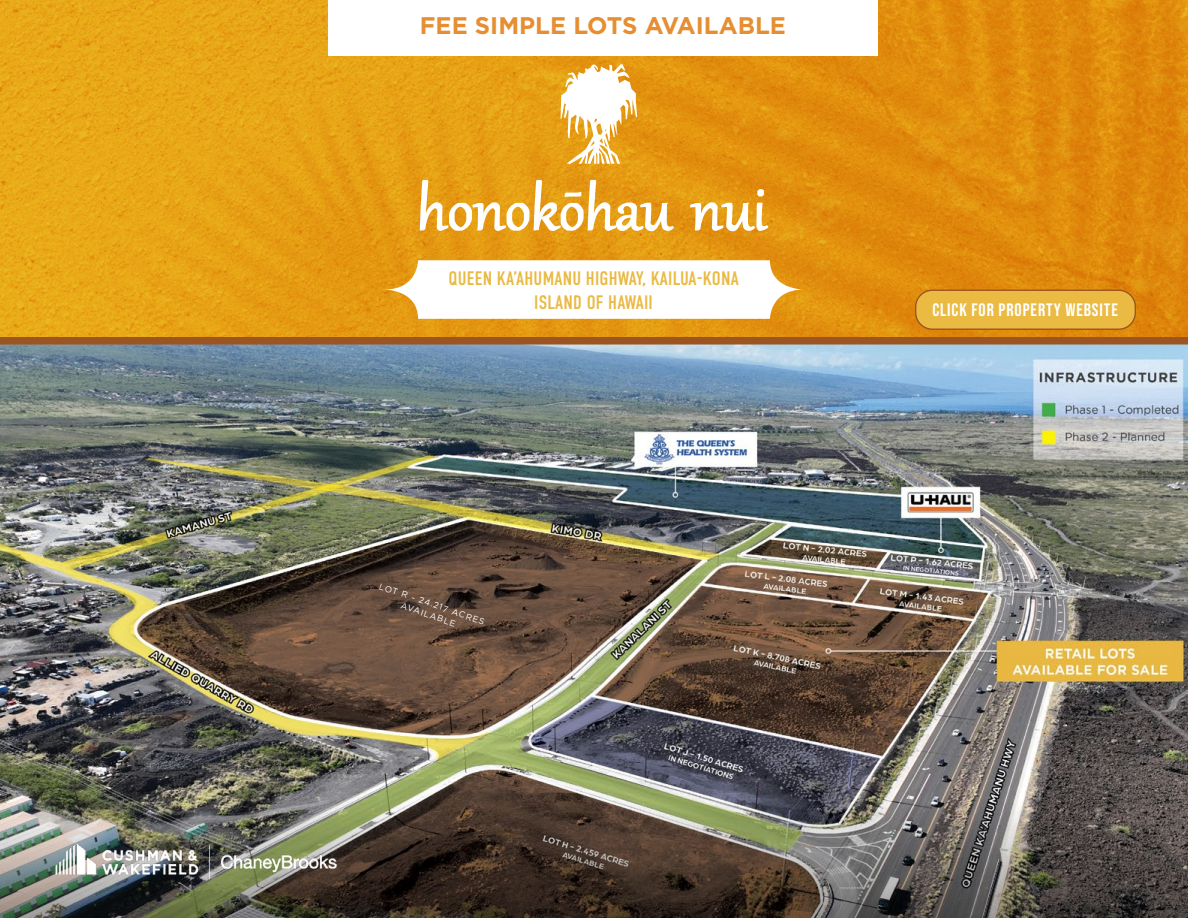
<style>
.page{position:relative;width:1188px;height:918px;background:#fff}
.page>*{position:absolute;margin:0;border:0;box-sizing:border-box;transform-origin:0 0}
.t1{font:700 24px "Gotham";color:#e68e31}
.t2{font:19.5px/23.4px "DIN Condensed";letter-spacing:.01em;color:#eab942;text-align:center}
.t3{font:18px "Bebas Neue";letter-spacing:.05em;color:#fff}
.t4{font:8.7px/11.1px "Gotham";color:#fff;text-align:center}
</style>
<div class="page">
<img style="left:0;top:345px;width:1188px;height:457px">
<img style="left:0;top:802px;width:1188px;height:116px">
<svg style="left:0;top:0;width:1188px;height:337px;background:#e39812"></svg>
<div style="left:328px;top:0;width:550px;height:55px;background:#fff"></div>
<div style="left:0;top:337px;width:1188px;height:8px;background:#9c5521"></div>
<img style="left:33px;top:828px;width:320px;height:69px">
<svg style="left:384px;top:260px;width:420px;height:59px"></svg>
<svg style="left:561px;top:64px;width:76px;height:100px"></svg>
<svg style="left:757px;top:188px;width:7px;height:8px"></svg>
<svg style="left:690px;top:202px;width:78px;height:30px"></svg>
<svg style="left:420px;top:180px;width:254px;height:52px"></svg>
<div style="left:916px;top:290px;width:219px;height:39px;background:#ebba42;border-radius:17px"></div>
<div style="left:915px;top:290px;width:221px;height:40px;border:1px solid #9c5521;border-radius:17px"></div>
<p class="t1" style="left:420px;top:10px;width:368px">FEE SIMPLE LOTS AVAILABLE</p>
<p class="t2" style="left:448px;top:267px;width:292px">QUEEN KA’AHUMANU HIGHWAY, KAILUA-KONA<br>ISLAND OF HAWAII</p>
<p class="t4" style="left:381px;top:580px;width:112px;rotate:19deg">LOT R - 24.217 ACRES<br>AVAILABLE</p>
<p class="t3" style="left:932px;top:300px;width:187px">CLICK FOR PROPERTY WEBSITE</p>
</div>
